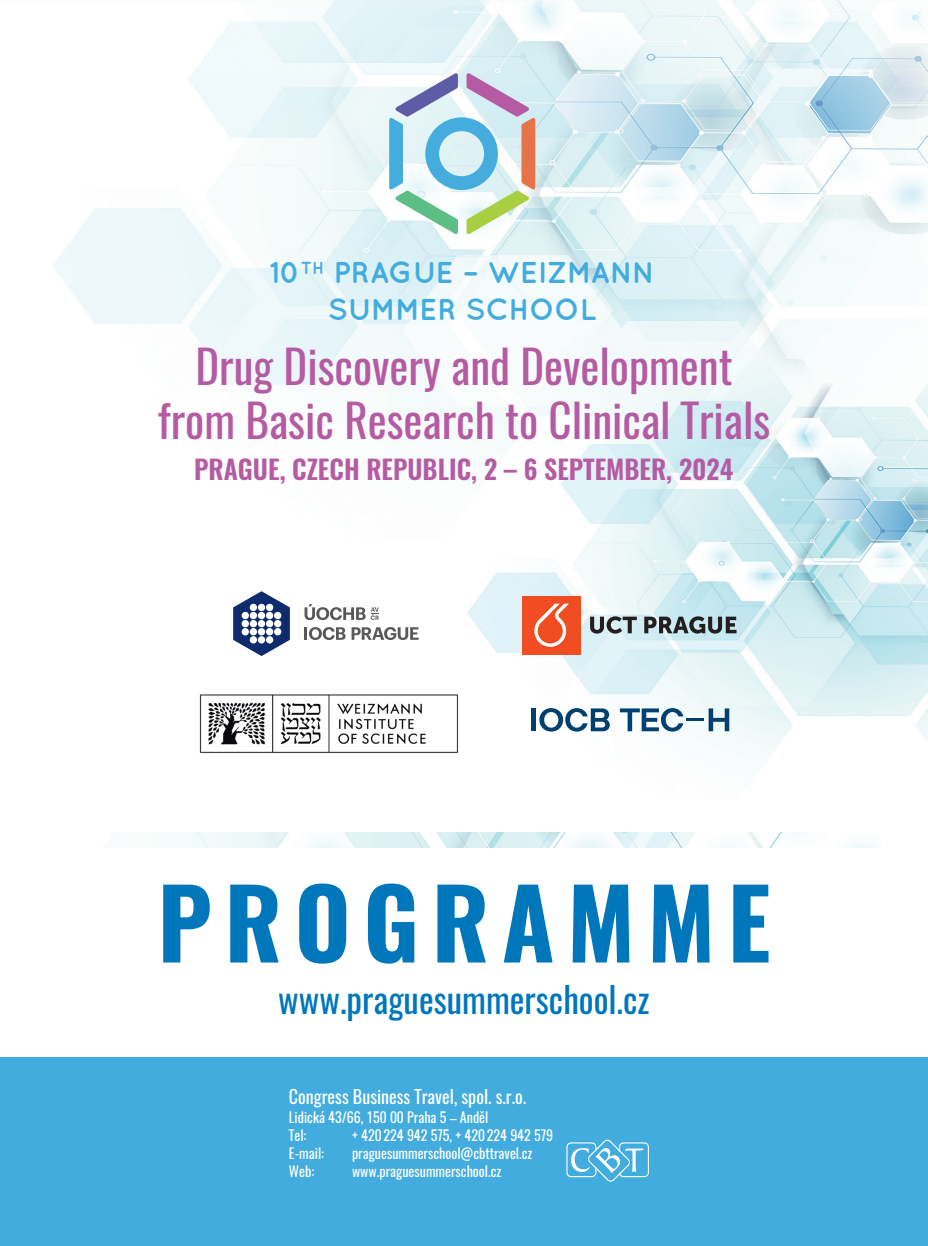
<style>
.page{position:relative;width:928px;height:1246px;background:#fff}
.page>*{position:absolute;margin:0;border:0;box-sizing:border-box;transform-origin:0 0}
.t1{font:700 96.08px "Oswald";letter-spacing:.13em;color:#07b}
.t2{font:45.15px/54.1px "Oswald";color:#b55ba4;text-align:center}
.t3{font:35px "Oswald";color:#07b}
.t4{font:700 30.1px/36.1px "Quicksand";color:#42acde;text-align:center}
.t5{font:600 26.25px "Oswald";color:#b55ba4}
.t6{font:18.03px "Oswald";color:#fff}
.t7{font:14px/18px "Oswald";color:#fff}
</style>
<div class="page">
<img style="left:53px;top:0;width:875px;height:848px">
<img style="left:53px;top:832px;width:827px;height:15px">
<div style="left:0;top:1057px;width:928px;height:188px;background:#42acde"></div>
<svg style="left:566px;top:1139px;width:83px;height:42px"></svg>
<svg style="left:389px;top:73px;width:146px;height:161px"></svg>
<svg style="left:233px;top:591px;width:57px;height:65px"></svg>
<div style="left:258px;top:603px;width:7px;height:8px;background:#fff;border-radius:50%"></div>
<div style="left:266px;top:603px;width:7px;height:8px;background:#fff;border-radius:50%"></div>
<div style="left:250px;top:603px;width:7px;height:8px;background:#fff;border-radius:50%"></div>
<div style="left:258px;top:611px;width:7px;height:8px;background:#fff;border-radius:50%"></div>
<div style="left:266px;top:611px;width:7px;height:8px;background:#fff;border-radius:50%"></div>
<div style="left:242px;top:611px;width:7px;height:8px;background:#fff;border-radius:50%"></div>
<div style="left:274px;top:611px;width:7px;height:8px;background:#fff;border-radius:50%"></div>
<div style="left:250px;top:611px;width:7px;height:8px;background:#fff;border-radius:50%"></div>
<div style="left:258px;top:620px;width:7px;height:7px;background:#fff;border-radius:50%"></div>
<div style="left:266px;top:620px;width:7px;height:7px;background:#fff;border-radius:50%"></div>
<div style="left:242px;top:620px;width:7px;height:7px;background:#fff;border-radius:50%"></div>
<div style="left:274px;top:620px;width:7px;height:7px;background:#fff;border-radius:50%"></div>
<div style="left:250px;top:620px;width:7px;height:7px;background:#fff;border-radius:50%"></div>
<div style="left:258px;top:628px;width:7px;height:7px;background:#fff;border-radius:50%"></div>
<div style="left:266px;top:628px;width:7px;height:7px;background:#fff;border-radius:50%"></div>
<div style="left:242px;top:628px;width:7px;height:7px;background:#fff;border-radius:50%"></div>
<div style="left:274px;top:628px;width:7px;height:7px;background:#fff;border-radius:50%"></div>
<div style="left:250px;top:628px;width:7px;height:7px;background:#fff;border-radius:50%"></div>
<div style="left:258px;top:636px;width:7px;height:7px;background:#fff;border-radius:50%"></div>
<div style="left:266px;top:636px;width:7px;height:7px;background:#fff;border-radius:50%"></div>
<div style="left:250px;top:636px;width:7px;height:7px;background:#fff;border-radius:50%"></div>
<svg style="left:304px;top:627px;width:41px;height:13px"></svg>
<svg style="left:351px;top:627px;width:68px;height:13px"></svg>
<svg style="left:304px;top:604px;width:75px;height:16px"></svg>
<div style="left:522px;top:596px;width:58px;height:58px;background:#f04d22"></div>
<svg style="left:534px;top:603px;width:35px;height:43px"></svg>
<svg style="left:590px;top:616px;width:47px;height:17px"></svg>
<svg style="left:644px;top:616px;width:92px;height:17px;background:#6f7b7f"></svg>
<hr style="left:532px;top:708px;width:4px;height:23px;background:#004071">
<svg style="left:539px;top:708px;width:71px;height:23px"></svg>
<svg style="left:620px;top:708px;width:109px;height:23px"></svg>
<img style="left:199px;top:693px;width:259px;height:60px">
<h3 class="t4" style="left:269px;top:254px;width:387px">10<sup>TH</sup> PRAGUE – WEIZMANN<br>SUMMER SCHOOL</h3>
<h2 class="t2" style="left:158px;top:339px;width:614px">Drug Discovery and Development from Basic Research to Clinical Trials</h2>
<h3 class="t5" style="left:194px;top:451px;width:541px">PRAGUE, CZECH REPUBLIC, 2 – 6 SEPTEMBER, 2024</h3>
<h1 class="t1" style="left:157px;top:856px;width:614px">PROGRAMME</h1>
<h3 class="t3" style="left:278px;top:975px;width:373px">www.praguesummerschool.cz</h3>
<p class="t6" style="left:289px;top:1084px;width:239px">Congress Business Travel, spol. s.r.o.</p>
<p class="t7" style="left:289px;top:1107px;width:201px">Lidická 43/66, 150 00 Praha 5 – Anděl<br>Tel:</p>
<p class="t7" style="left:352px;top:1125px;width:203px">+ 420 224 942 575, + 420 224 942 579</p>
<p class="t7" style="left:289px;top:1143px;width:37px">E-mail:</p>
<p class="t7" style="left:352px;top:1143px;width:182px">praguesummerschool@cbttravel.cz</p>
<p class="t7" style="left:289px;top:1161px;width:27px">Web:</p>
<p class="t7" style="left:352px;top:1161px;width:151px">www.praguesummerschool.cz</p>
</div>
